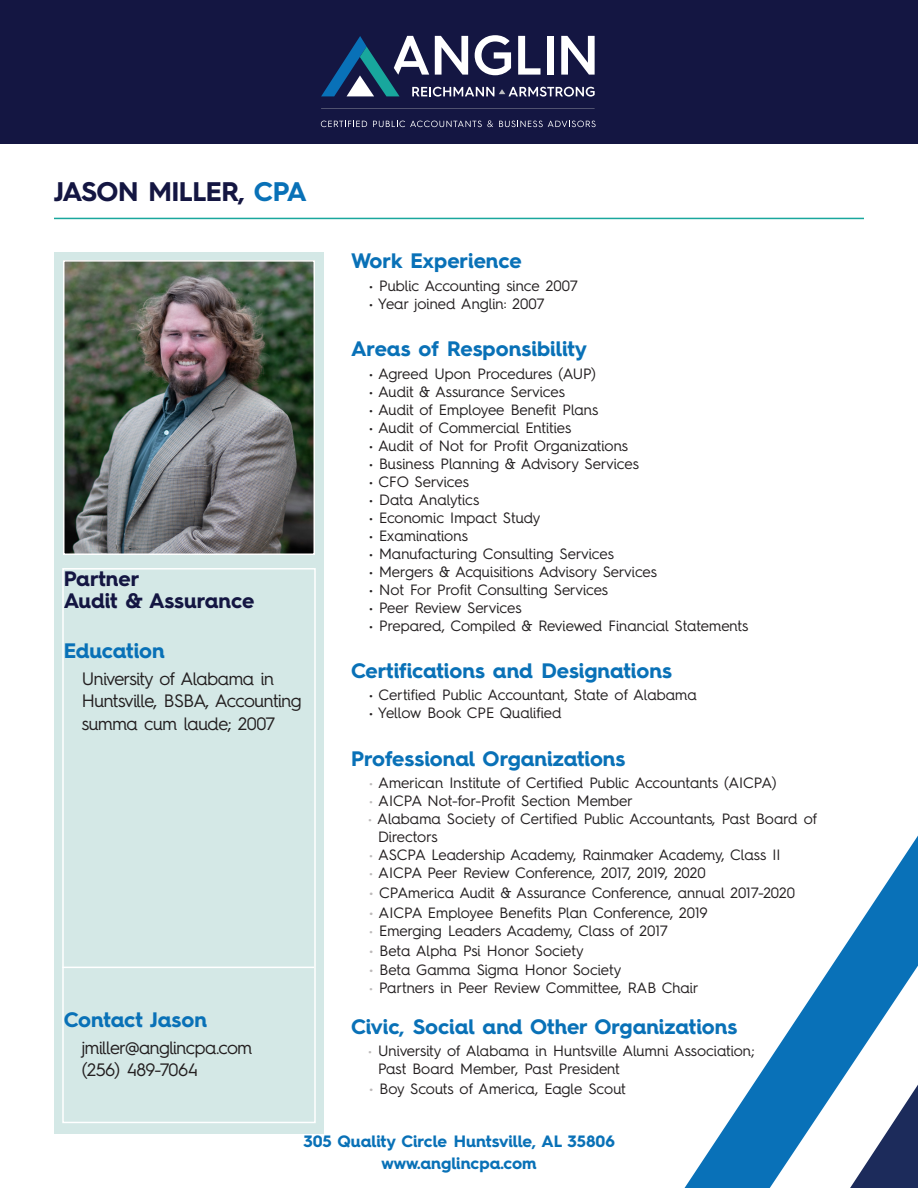
<style>
.page{position:relative;width:918px;height:1188px;background:#fff}
.page>*{position:absolute;margin:0;border:0;box-sizing:border-box;transform-origin:0 0}
.t1{font:700 27px "Hurme Geometric Sans 4";letter-spacing:-.02em;color:#141642}
.Bio_Header{font:700 21px "Hurme Geometric Sans 4";color:#0971b7}
.Bio_Header-2{font:700 21px/22.5px "Hurme Geometric Sans 4";letter-spacing:-.005em;color:#141642}
.Body_Copy_12pt_Inden{font:18px/22.5px "Hurme Geometric Sans 4";letter-spacing:-.025em;color:#231f20}
.Bio_Header-3{font:700 16.5px/22.5px "Hurme Geometric Sans 4";color:#0971b7;text-align:center}
.Body_Copy_12pt_Inden-2{font:15px/18px "Hurme Geometric Sans 4";color:#231f20}
.s1{color:#0971b7}
.s2{color:#bdbaba}
.s3{font-size:16.5px;color:#bdbaba}
</style>
<div class="page">
<div style="left:54px;top:252px;width:270px;height:882px;background:#d4e8e6"></div>
<div style="left:0;top:0;width:918px;height:144px;background:#141642"></div>
<svg style="left:685px;top:836px;width:233px;height:352px"></svg>
<svg style="left:850px;top:1085px;width:68px;height:103px"></svg>
<svg style="left:321px;top:121px;width:46px;height:6px"></svg>
<svg style="left:373px;top:120px;width:120px;height:7px"></svg>
<svg style="left:499px;top:121px;width:97px;height:6px"></svg>
<svg style="left:321px;top:35px;width:274px;height:62px"></svg>
<hr style="left:321px;top:108px;width:274px;height:1px;background:#bcbdc0">
<hr style="left:54px;top:218px;width:810px;height:1px;background:#19a79d">
<img style="left:66px;top:263px;width:246px;height:289px">
<div style="left:63px;top:260px;width:252px;height:295px;border:2px solid #fff"></div>
<div style="left:62px;top:568px;width:254px;height:555px;border:2px solid #fff"></div>
<hr style="left:62px;top:967px;width:252px;height:1px;background:#fff">
<p class="t1" style="left:54px;top:172px;width:254px">JASON MILLER, <span class="s1">CPA</span></p>
<p class="Bio_Header" style="left:351px;top:246px;width:172px">Work Experience</p>
<p class="Body_Copy_12pt_Inden-2" style="left:369px;top:276px;width:210px">• Public Accounting since 2007</p>
<p class="Body_Copy_12pt_Inden-2" style="left:369px;top:294px;width:177px">• Year joined Anglin: 2007</p>
<p class="Bio_Header" style="left:351px;top:334px;width:237px">Areas of Responsibility</p>
<p class="Body_Copy_12pt_Inden-2" style="left:369px;top:364px;width:228px">• Agreed Upon Procedures (AUP)</p>
<p class="Body_Copy_12pt_Inden-2" style="left:369px;top:382px;width:198px">• Audit &amp; Assurance Services</p>
<p class="Body_Copy_12pt_Inden-2" style="left:369px;top:400px;width:231px">• Audit of Employee Benefit Plans</p>
<p class="Body_Copy_12pt_Inden-2" style="left:369px;top:418px;width:204px">• Audit of Commercial Entities</p>
<p class="Body_Copy_12pt_Inden-2" style="left:369px;top:436px;width:261px">• Audit of Not for Profit Organizations</p>
<p class="Body_Copy_12pt_Inden-2" style="left:369px;top:454px;width:271px">• Business Planning &amp; Advisory Services</p>
<p class="Body_Copy_12pt_Inden-2" style="left:369px;top:472px;width:101px">• CFO Services</p>
<p class="Body_Copy_12pt_Inden-2" style="left:369px;top:490px;width:112px">• Data Analytics</p>
<p class="Body_Copy_12pt_Inden-2" style="left:369px;top:508px;width:173px">• Economic Impact Study</p>
<p class="Body_Copy_12pt_Inden-2" style="left:369px;top:526px;width:100px">• Examinations</p>
<p class="Body_Copy_12pt_Inden-2" style="left:369px;top:544px;width:246px">• Manufacturing Consulting Services</p>
<p class="Body_Copy_12pt_Inden-2" style="left:369px;top:562px;width:290px">• Mergers &amp; Acquisitions Advisory Services</p>
<p class="Body_Copy_12pt_Inden-2" style="left:369px;top:580px;width:241px">• Not For Profit Consulting Services</p>
<p class="Body_Copy_12pt_Inden-2" style="left:369px;top:598px;width:154px">• Peer Review Services</p>
<p class="Body_Copy_12pt_Inden-2" style="left:369px;top:616px;width:381px">• Prepared, Compiled &amp; Reviewed Financial Statements</p>
<p class="Bio_Header" style="left:351px;top:655px;width:323px">Certifications and Designations</p>
<p class="Body_Copy_12pt_Inden-2" style="left:369px;top:685px;width:329px">• Certified Public Accountant, State of Alabama</p>
<p class="Body_Copy_12pt_Inden-2" style="left:369px;top:703px;width:194px">• Yellow Book CPE Qualified</p>
<p class="Bio_Header" style="left:351px;top:744px;width:276px">Professional Organizations</p>
<p class="Body_Copy_12pt_Inden-2" style="left:369px;top:774px;width:409px"><span class="s2">•</span> American Institute of Certified Public Accountants (AICPA)</p>
<p class="Body_Copy_12pt_Inden-2" style="left:369px;top:792px;width:265px"><span class="s2">•</span> AICPA Not-for-Profit Section Member</p>
<p class="Body_Copy_12pt_Inden-2" style="left:378px;top:810px;width:441px;text-indent:-10px"><span class="s2">•</span> Alabama Society of Certified Public Accountants, Past Board of<br>Directors</p>
<p class="Body_Copy_12pt_Inden-2" style="left:369px;top:846px;width:413px"><span class="s2">•</span> ASCPA Leadership Academy, Rainmaker Academy, Class II</p>
<p class="Body_Copy_12pt_Inden-2" style="left:369px;top:864px;width:338px"><span class="s2">•</span> AICPA Peer Review Conference, 2017, 2019, 2020</p>
<p class="Body_Copy_12pt_Inden-2" style="left:369px;top:883px;width:428px"><span class="s3">•</span> CPAmerica Audit &amp; Assurance Conference, annual 2017-2020</p>
<p class="Body_Copy_12pt_Inden-2" style="left:369px;top:903px;width:340px"><span class="s3">•</span> AICPA Employee Benefits Plan Conference, 2019</p>
<p class="Body_Copy_12pt_Inden-2" style="left:369px;top:921px;width:301px"><span class="s2">•</span> Emerging Leaders Academy, Class of 2017</p>
<p class="Body_Copy_12pt_Inden-2" style="left:369px;top:941px;width:216px"><span class="s3">•</span> Beta Alpha Psi Honor Society</p>
<p class="Body_Copy_12pt_Inden-2" style="left:369px;top:961px;width:254px"><span class="s3">•</span> Beta Gamma Sigma Honor Society</p>
<p class="Body_Copy_12pt_Inden-2" style="left:369px;top:979px;width:331px"><span class="s2">•</span> Partners in Peer Review Committee, RAB Chair</p>
<p class="Bio_Header" style="left:351px;top:1012px;width:388px">Civic, Social and Other Organizations</p>
<p class="Body_Copy_12pt_Inden-2" style="left:378px;top:1042px;width:379px;text-indent:-10px"><span class="s2">•</span> University of Alabama in Huntsville Alumni Association;<br>Past Board Member, Past President</p>
<p class="Body_Copy_12pt_Inden-2" style="left:369px;top:1080px;width:258px"><span class="s3">•</span> Boy Scouts of America, Eagle Scout</p>
<p class="Bio_Header-3" style="left:303px;top:1129px;width:313px">305 Quality Circle Huntsville, AL 35806 www.anglincpa.com</p>
<p class="Bio_Header-2" style="left:64px;top:567px;width:192px">Partner<br>Audit &amp; Assurance</p>
<p class="Bio_Header" style="left:64px;top:636px;width:103px">Education</p>
<p class="Body_Copy_12pt_Inden" style="left:82px;top:667px;width:221px">University of Alabama in<br>Huntsville, BSBA, Accounting summa cum laude; 2007</p>
<p class="Bio_Header" style="left:64px;top:1005px;width:145px">Contact Jason</p>
<p class="Body_Copy_12pt_Inden" style="left:82px;top:1036px;width:172px">jmiller@anglincpa.com (256) 489-7064</p>
</div>
